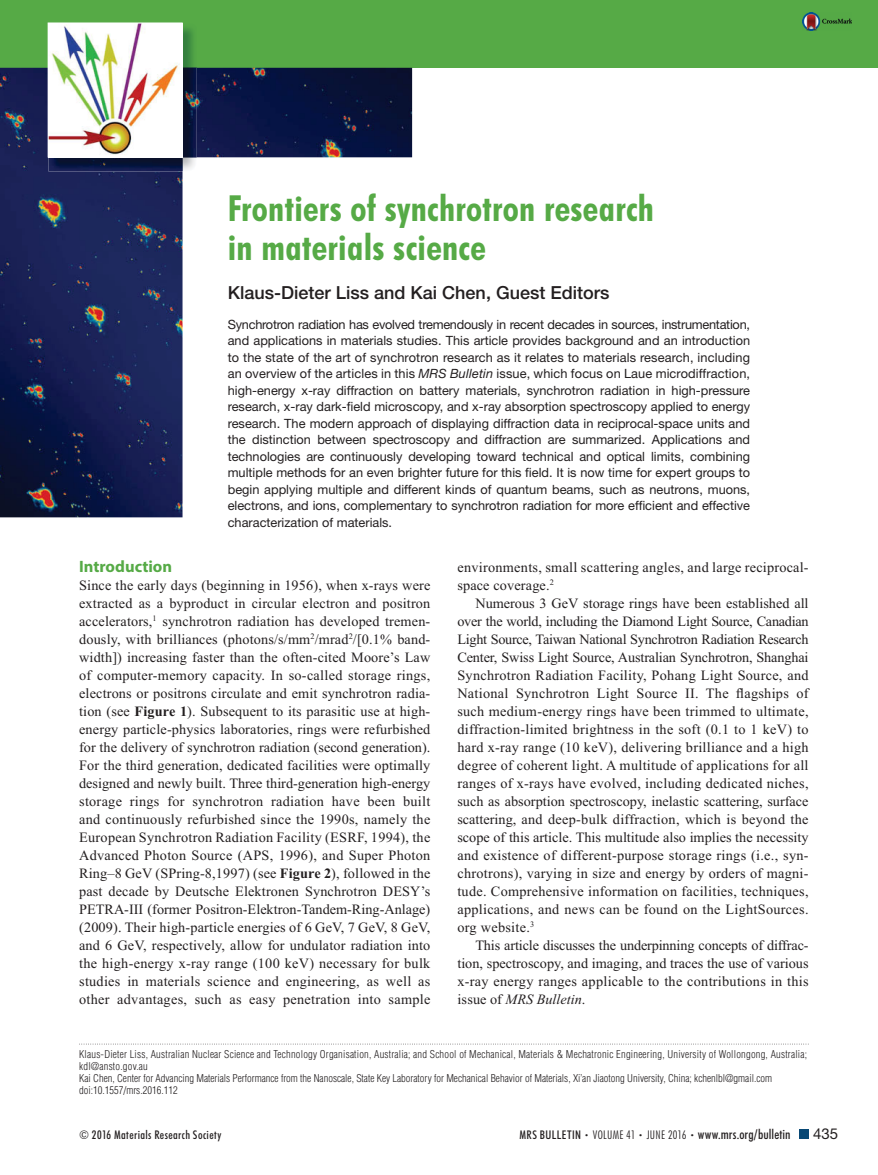
<style>
.page{position:relative;width:878px;height:1175px;background:#fff}
.page>*{position:absolute;margin:0;border:0;box-sizing:border-box;transform-origin:0 0}
.t1{font:700 condensed 36px/39px "Futura BT";letter-spacing:.01em;color:#56aa46}
.t2{font:500 18px "Helvetica Neue LT Std";color:#231f20}
.t3{font:700 16.5px "Myriad Pro";color:#56aa46}
.t4{font:15px "Helvetica Neue LT Std";color:#231f20}
.t5{font:14.25px/18px "Times New Roman";letter-spacing:.02em;color:#231f20;text-align:justify}
.t6{font:500 condensed 13.5px "Futura BT";letter-spacing:.01em;color:#231f20}
.t7{font:12.75px/16.5px "Helvetica Neue LT Std";color:#231f20;text-align:justify}
.t8{font:500 condensed 12px "Futura BT";letter-spacing:.035em;color:#231f20}
.t9{font:300 condensed 10.5px/12px "Helvetica LT Std";letter-spacing:.02em;color:#231f20}
.s1{font-style:italic}
.s2{font-weight:700}
.s3{font-size:12px}
.s4{font-weight:300;font-size:7.5px}
.s5{font-weight:300;font-size:12px}
</style>
<div class="page">
<div style="left:0;top:0;width:878px;height:68px;background:#56aa46"></div>
<div style="left:799px;top:1130px;width:9px;height:8px;background:#084875"></div>
<img style="left:0;top:68px;width:412px;height:449px">
<img style="left:49px;top:28px;width:148px;height:144px">
<img style="left:48px;top:22px;width:135px;height:135px">
<svg style="left:79px;top:1043px;width:730px;height:1px"></svg>
<img style="left:802px;top:13px;width:49px;height:17px">
<h1 class="t1" style="left:228px;top:192px;width:427px">Frontiers of synchrotron research in materials science</h1>
<p class="t2" style="left:228px;top:282px;width:383px">Klaus-Dieter Liss and Kai Chen , Guest Editors</p>
<p class="t7" style="left:228px;top:317px;width:524px">Synchrotron radiation has evolved tremendously in recent decades in sources, instrumentation, and applications in materials studies. This article provides background and an introduction to the state of the art of synchrotron research as it relates to materials research, including an overview of the articles in this <span class="s1">MRS Bulletin</span> issue, which focus on Laue microdiffraction, high-energy x-ray diffraction on battery materials, synchrotron radiation in high-pressure research, x-ray dark-field microscopy, and x-ray absorption spectroscopy applied to energy research. The modern approach of displaying diffraction data in reciprocal-space units and the distinction between spectroscopy and diffraction are summarized. Applications and technologies are continuously developing toward technical and optical limits, combining multiple methods for an even brighter future for this field. It is now time for expert groups to begin applying multiple and different kinds of quantum beams, such as neutrons, muons, electrons, and ions, complementary to synchrotron radiation for more efficient and effective characterization of materials.</p>
<p class="t3" style="left:79px;top:560px;width:94px">Introduction</p>
<p class="t5" style="left:79px;top:577px;width:353px">Since the early days (beginning in 1956), when x-rays were extracted as a byproduct in circular electron and positron accelerators, <sup>1</sup> synchrotron radiation has developed tremen&shy;dously, with brilliances (photons/s/mm <sup>2</sup> /mrad <sup>2</sup> /[0.1% band&shy;width]) increasing faster than the often-cited Moore’s Law of computer-memory capacity. In so-called storage rings, electrons or positrons circulate and emit synchrotron radia&shy;tion (see <span class="s2">Figure 1</span> ). Subsequent to its parasitic use at high&shy;energy particle-physics laboratories, rings were refurbished for the delivery of synchrotron radiation (second generation).<br>For the third generation, dedicated facilities were optimally designed and newly built. Three third-generation high-energy storage rings for synchrotron radiation have been built and continuously refurbished since the 1990s, namely the European Synchrotron Radiation Facility (ESRF, 1994), the Advanced Photon Source (APS, 1996), and Super Photon Ring–8 GeV (SPring-8,1997) (see <span class="s2">Figure 2</span> ), followed in the past decade by Deutsche Elektronen Synchrotron DESY’s PETRA-III (former Positron-Elektron-Tandem-Ring-Anlage) (2009). Their high-particle energies of 6 GeV, 7 GeV, 8 GeV, and 6 GeV, respectively, allow for undulator radiation into the high-energy x-ray range (100 keV) necessary for bulk studies in materials science and engineering, as well as other advantages, such as easy penetration into sample</p>
<p class="t5" style="left:457px;top:559px;width:353px">environments, small scattering angles, and large reciprocal&shy;space coverage. <sup>2</sup></p>
<p class="t5" style="left:457px;top:595px;width:353px;text-indent:18px">Numerous 3 GeV storage rings have been established all over the world, including the Diamond Light Source, Canadian Light Source, Taiwan National Synchrotron Radiation Research Center, Swiss Light Source, Australian Synchrotron, Shanghai Synchrotron Radiation Facility, Pohang Light Source, and National Synchrotron Light Source II. The flagships of such medium-energy rings have been trimmed to ultimate, diffraction-limited brightness in the soft (0.1 to 1 keV) to hard x-ray range (10 keV), delivering brilliance and a high degree of coherent light. A multitude of applications for all ranges of x-rays have evolved, including dedicated niches, such as absorption spectroscopy, inelastic scattering, surface scattering, and deep-bulk diffraction, which is beyond the scope of this article. This multitude also implies the necessity and existence of different-purpose storage rings (i.e., syn&shy;chrotrons), varying in size and energy by orders of magni&shy;tude. Comprehensive information on facilities, techniques, applications, and news can be found on the LightSources. org website. <sup>3</sup></p>
<p class="t5" style="left:457px;top:937px;width:353px;text-indent:18px">This article discusses the underpinning concepts of diffrac&shy;tion, spectroscopy, and imaging, and traces the use of various x-ray energy ranges applicable to the contributions in this issue of <span class="s1">MRS Bulletin</span> .</p>
<p class="t9" style="left:79px;top:1049px;width:729px">Klaus-Dieter Liss , Australian Nuclear Science and Technology Organisation , Australia ; and School of Mechanical , Materials &amp; Mechatronic Engineering , University of Wollongong , Australia ; kdl@ansto.gov.au<br>Kai Chen , Center for Advancing Materials Performance from the Nanoscale , State Key Laboratory for Mechanical Behavior of Materials , Xi’an Jiaotong University , China ; kchenlbl@gmail.com doi:10.1557/mrs.2016.112</p>
<p class="t8" style="left:79px;top:1127px;width:144px">© 2016 Materials Research Society</p>
<p class="t6" style="left:519px;top:1126px;width:273px"><span class="s3">MRS BULLETIN</span> <span class="s4">•</span> <span class="s5">VOLUME 41</span> <span class="s4">•</span> <span class="s5">JUNE 2016</span> <span class="s4">•</span> www.mrs.org/bulletin</p>
<p class="t4" style="left:813px;top:1128px;width:27px">435</p>
</div>
